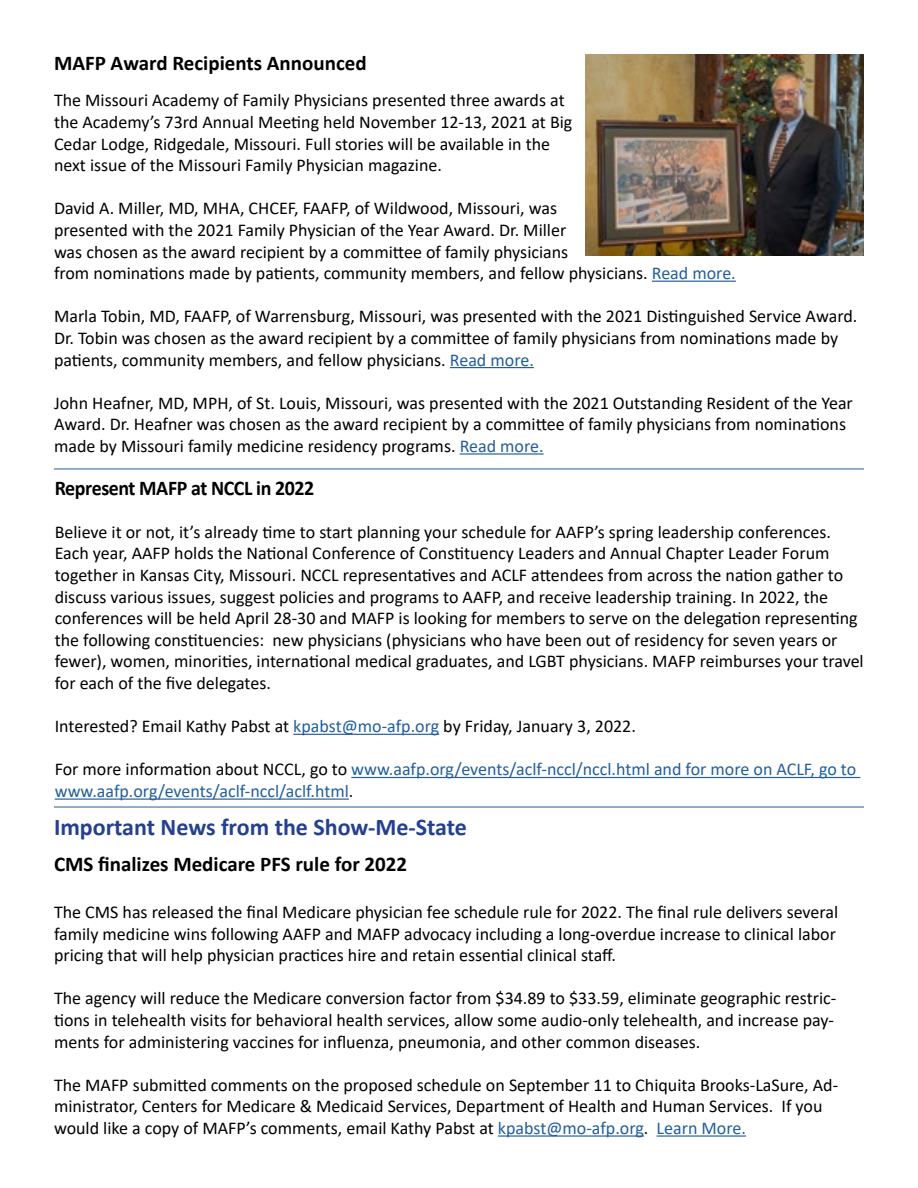
<style>
.page{position:relative;width:918px;height:1188px;background:#fff}
.page>*{position:absolute;margin:0;border:0;box-sizing:border-box;transform-origin:0 0}
.t1{font:700 24px "Calibri";color:#25408f}
.t2{font:700 21px "Calibri";color:#000}
.t3{font:700 21px "Calibri";letter-spacing:-.02em;color:#000;scale:.95 1}
.t4{font:18px/21.6px "Calibri";color:#000}
.t5{font:18px/21.6px "Calibri";color:#215e9e}
.s1{color:#215e9e}
.s2{color:#000}
</style>
<div class="page">
<hr style="left:293px;top:734px;width:146px;height:1px;background:#215e9e">
<hr style="left:351px;top:777px;width:509px;height:1px;background:#215e9e">
<hr style="left:55px;top:799px;width:294px;height:1px;background:#215e9e">
<hr style="left:652px;top:281px;width:84px;height:1px;background:#215e9e">
<hr style="left:450px;top:367px;width:84px;height:1px;background:#215e9e">
<hr style="left:460px;top:453px;width:84px;height:2px;background:#215e9e">
<hr style="left:498px;top:1135px;width:146px;height:2px;background:#215e9e">
<hr style="left:657px;top:1135px;width:89px;height:2px;background:#215e9e">
<img style="left:586px;top:54px;width:278px;height:202px">
<hr style="left:54px;top:469px;width:810px;height:1px;background:#215e9e">
<hr style="left:54px;top:807px;width:810px;height:1px;background:#215e9e">
<p class="t2" style="left:54px;top:48px;width:314px">MAFP Award Recipients Announced</p>
<p class="t4" style="left:54px;top:89px;width:520px">The Missouri Academy of Family Physicians presented three awards at the Academy’s 73rd Annual Meeting held November 12-13, 2021 at Big Cedar Lodge, Ridgedale, Missouri. Full stories will be available in the next issue of the Missouri Family Physician magazine.</p>
<p class="t4" style="left:54px;top:197px;width:683px">David A. Miller, MD, MHA, CHCEF, FAAFP, of Wildwood, Missouri, was<br>presented with the 2021 Family Physician of the Year Award. Dr. Miller<br>was chosen as the award recipient by a committee of family physicians<br>from nominations made by patients, community members, and fellow physicians. <span class="s1">Read more.</span></p>
<p class="t4" style="left:54px;top:305px;width:805px">Marla Tobin, MD, FAAFP, of Warrensburg, Missouri, was presented with the 2021 Distinguished Service Award.<br>Dr. Tobin was chosen as the award recipient by a committee of family physicians from nominations made by patients, community members, and fellow physicians. <span class="s1">Read more.</span></p>
<p class="t4" style="left:54px;top:392px;width:800px">John Heafner, MD, MPH, of St. Louis, Missouri, was presented with the 2021 Outstanding Resident of the Year<br>Award. Dr. Heafner was chosen as the award recipient by a committee of family physicians from nominations made by Missouri family medicine residency programs. <span class="s1">Read more.</span></p>
<p class="t3" style="left:55px;top:473px;width:275px">Represent MAFP at NCCL in 2022</p>
<p class="t4" style="left:55px;top:521px;width:811px">Believe it or not, it’s already time to start planning your schedule for AAFP’s spring leadership conferences.<br>Each year, AAFP holds the National Conference of Constituency Leaders and Annual Chapter Leader Forum together in Kansas City, Missouri. NCCL representatives and ACLF attendees from across the nation gather to discuss various issues, suggest policies and programs to AAFP, and receive leadership training. In 2022, the conferences will be held April 28-30 and MAFP is looking for members to serve on the delegation representing the following constituencies: new physicians (physicians who have been out of residency for seven years or fewer), women, minorities, international medical graduates, and LGBT physicians. MAFP reimburses your travel for each of the five delegates.</p>
<p class="t4" style="left:55px;top:715px;width:583px">Interested? Email Kathy Pabst at <span class="s1">kpabst@mo-afp.org</span> by Friday, January 3, 2022.</p>
<p class="t5" style="left:55px;top:758px;width:803px"><span class="s2">For more information about NCCL, go to</span> www.aafp.org/events/aclf-nccl/nccl.html and for more on ACLF, go to www.aafp.org/events/aclf-nccl/aclf.html<span class="s2">.</span></p>
<h1 class="t1" style="left:54px;top:810px;width:414px">Important News from the Show-Me-State</h1>
<p class="t2" style="left:54px;top:849px;width:355px">CMS finalizes Medicare PFS rule for 2022</p>
<p class="t4" style="left:54px;top:901px;width:786px">The CMS has released the final Medicare physician fee schedule rule for 2022. The final rule delivers several family medicine wins following AAFP and MAFP advocacy including a long-overdue increase to clinical labor pricing that will help physician practices hire and retain essential clinical staff.</p>
<p class="t4" style="left:54px;top:987px;width:784px">The agency will reduce the Medicare conversion factor from $34.89 to $33.59, eliminate geographic restric&shy;tions in telehealth visits for behavioral health services, allow some audio-only telehealth, and increase pay&shy;ments for administering vaccines for influenza, pneumonia, and other common diseases.</p>
<p class="t4" style="left:54px;top:1074px;width:786px">The MAFP submitted comments on the proposed schedule on September 11 to Chiquita Brooks-LaSure, Ad&shy;ministrator, Centers for Medicare &amp; Medicaid Services, Department of Health and Human Services. If you would like a copy of MAFP’s comments, email Kathy Pabst at <span class="s1">kpabst@mo-afp.org</span>. <span class="s1">Learn More.</span></p>
</div>
